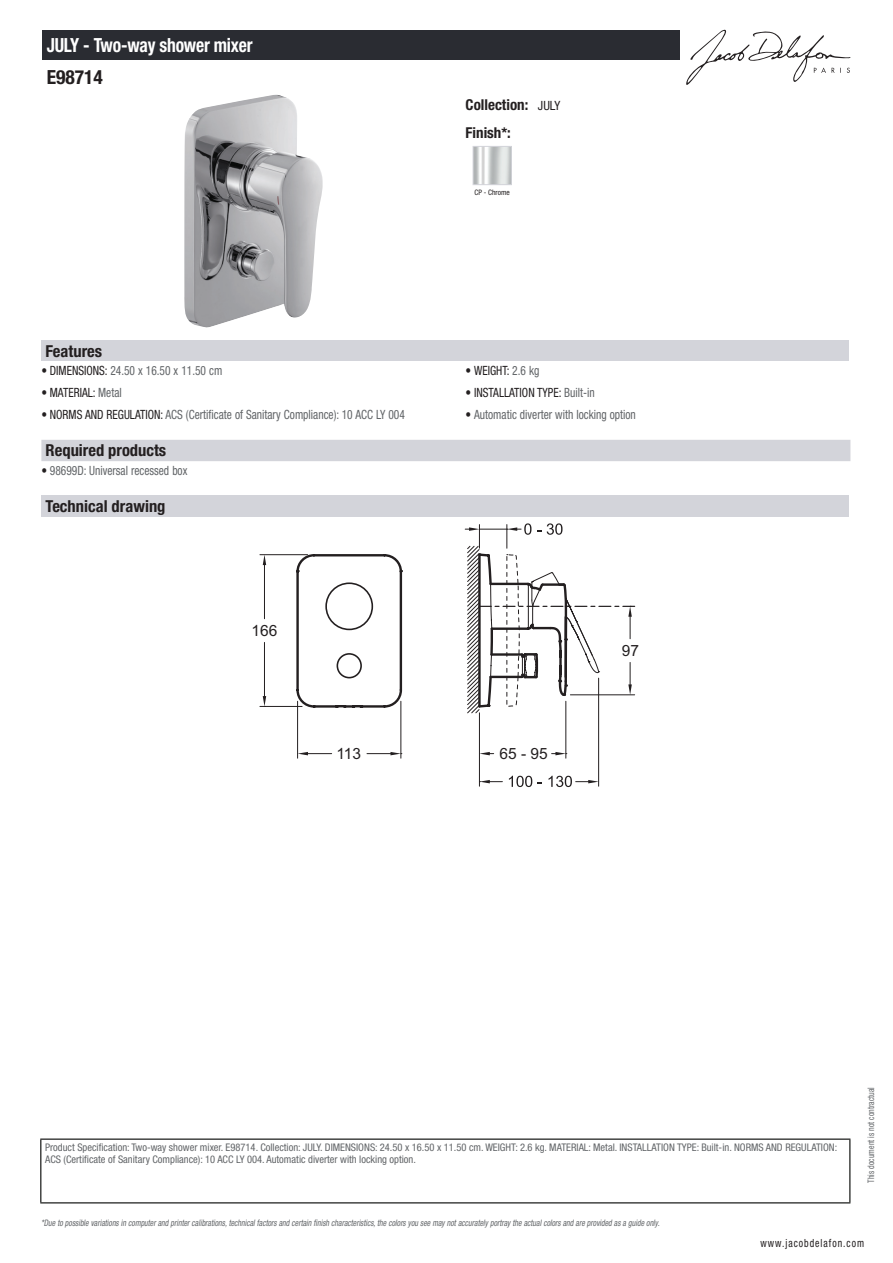
<style>
.page{position:relative;width:893px;height:1263px;background:#fff}
.page>*{position:absolute;margin:0;border:0;box-sizing:border-box;transform-origin:0 0}
.t1{font:700 condensed 19.5px "Helvetica Neue LT Std";letter-spacing:-.01em;color:#fff;scale:.9 1}
.t2{font:700 condensed 19.5px "Helvetica Neue LT Std";color:#231f20}
.t3{font:700 condensed 16.5px "Helvetica Neue LT Std";color:#231f20}
.t4{font:15.45px "Arial";color:#231f20}
.t5{font:700 condensed 15px/27.8px "Helvetica Neue LT Std";color:#231f20}
.t6{font:condensed 12.75px "Helvetica Neue LT Std";color:#626568;scale:.9 1}
.t7{font:condensed 12.75px "Helvetica Neue LT Std";color:#231f20;scale:.9 1}
.t8{font:condensed 11.25px "Helvetica Neue LT Std";letter-spacing:.1em;color:#231f20;scale:.87 1}
.t9{font:condensed 10.5px/12px "Helvetica Neue LT Std";color:#626568}
.t10{font:italic condensed 9px "Helvetica Neue LT Std";color:#626568;scale:.87 1}
.t11{font:condensed 9px "Helvetica Neue LT Std";color:#626568;scale:.87 1}
.t12{font:condensed 7.5px "Helvetica Neue LT Std";color:#231f20}
.s1{font-weight:400;font-size:12.75px}
.s2{color:#231f20}
.s3{color:#626568}
</style>
<div class="page">
<svg style="left:686px;top:30px;width:164px;height:55px"></svg>
<img style="left:184px;top:95px;width:139px;height:233px">
<img style="left:475px;top:148px;width:35px;height:35px">
<div style="left:473px;top:146px;width:39px;height:39px;border:1px solid #d3d4da"></div>
<div style="left:41px;top:340px;width:808px;height:21px;background:#d3d4da"></div>
<div style="left:41px;top:440px;width:809px;height:21px;background:#d3d4da"></div>
<div style="left:41px;top:496px;width:808px;height:21px;background:#d3d4da"></div>
<hr style="left:565px;top:701px;width:1px;height:57px;background:#231f20">
<svg style="left:480px;top:752px;width:14px;height:3px"></svg>
<svg style="left:552px;top:752px;width:15px;height:3px"></svg>
<hr style="left:598px;top:678px;width:1px;height:108px;background:#231f20">
<hr style="left:479px;top:713px;width:1px;height:73px;background:#231f20">
<svg style="left:509px;top:776px;width:23px;height:11px"></svg>
<svg style="left:548px;top:776px;width:51px;height:11px"></svg>
<svg style="left:480px;top:780px;width:22px;height:3px"></svg>
<svg style="left:259px;top:554px;width:36px;height:153px"></svg>
<svg style="left:263px;top:555px;width:3px;height:10px"></svg>
<svg style="left:263px;top:696px;width:3px;height:11px"></svg>
<hr style="left:297px;top:701px;width:1px;height:57px;background:#231f20">
<hr style="left:400px;top:701px;width:1px;height:57px;background:#231f20">
<svg style="left:298px;top:752px;width:34px;height:3px"></svg>
<svg style="left:367px;top:752px;width:35px;height:3px"></svg>
<svg style="left:295px;top:554px;width:108px;height:156px"></svg>
<svg style="left:465px;top:523px;width:170px;height:192px"></svg>
<div style="left:43px;top:30px;width:637px;height:30px;background:#2a2c32"></div>
<hr style="left:40px;top:1138px;width:810px;height:2px;background:#040503">
<hr style="left:40px;top:1140px;width:1px;height:62px;background:#040503">
<hr style="left:849px;top:1140px;width:1px;height:62px;background:#040503">
<hr style="left:40px;top:1202px;width:810px;height:1px;background:#040503">
<h1 class="t1" style="left:47px;top:33px;width:230px">JULY - Two-way shower mixer</h1>
<h1 class="t2" style="left:47px;top:65px;width:58px">E98714</h1>
<h3 class="t5" style="left:466px;top:90px;width:96px">Collection: <span class="s1">JULY<br></span>Finish*:</h3>
<p class="t12" style="left:474px;top:188px;width:37px">CP - Chrome</p>
<h2 class="t3" style="left:46px;top:341px;width:58px">Features</h2>
<p class="t6" style="left:41px;top:363px;width:203px"><span class="s2">• DIMENSIONS:</span> 24.50 x 16.50 x 11.50 cm</p>
<p class="t7" style="left:466px;top:363px;width:83px">• WEIGHT: <span class="s3">2.6 kg</span></p>
<p class="t7" style="left:41px;top:385px;width:91px">• MATERIAL: <span class="s3">Metal</span></p>
<p class="t7" style="left:466px;top:385px;width:145px">• INSTALLATION TYPE: <span class="s3">Built-in</span></p>
<p class="t6" style="left:41px;top:407px;width:405px"><span class="s2">• NORMS AND REGULATION:</span> ACS (Certificate of Sanitary Compliance): 10 ACC LY 004</p>
<p class="t6" style="left:466px;top:407px;width:191px"><span class="s2">•</span> Automatic diverter with locking option</p>
<h2 class="t3" style="left:46px;top:440px;width:122px">Required products</h2>
<p class="t6" style="left:41px;top:463px;width:164px"><span class="s2">•</span> 98699D: Universal recessed box</p>
<h2 class="t3" style="left:46px;top:496px;width:121px">Technical drawing</h2>
<h3 class="t4" style="left:252px;top:620px;width:27px">166</h3>
<h3 class="t4" style="left:336px;top:743px;width:26px">113</h3>
<h3 class="t4" style="left:500px;top:743px;width:50px">65 - 95</h3>
<h3 class="t4" style="left:622px;top:640px;width:19px">97</h3>
<p class="t9" style="left:45px;top:1141px;width:794px">Product Specification: Two-way shower mixer. E98714. Collection: JULY. DIMENSIONS: 24.50 x 16.50 x 11.50 cm. WEIGHT: 2.6 kg. MATERIAL: Metal. INSTALLATION TYPE: Built-in. NORMS AND REGULATION:<br>ACS (Certificate of Sanitary Compliance): 10 ACC LY 004. Automatic diverter with locking option.</p>
<p class="t10" style="left:41px;top:1217px;width:714px">*Due to possible variationsin computerand printercalibrations,technicalfactorsand certain finish characteristics,the colorsyou see maynotaccuratelyportraythe actualcolorsand are provided asa guide only.</p>
<p class="t11" style="left:866px;top:1183px;width:111px;rotate:-90deg">This document is not contractual</p>
<p class="t8" style="left:760px;top:1237px;width:121px">www.jacobdelafon.com</p>
</div>
